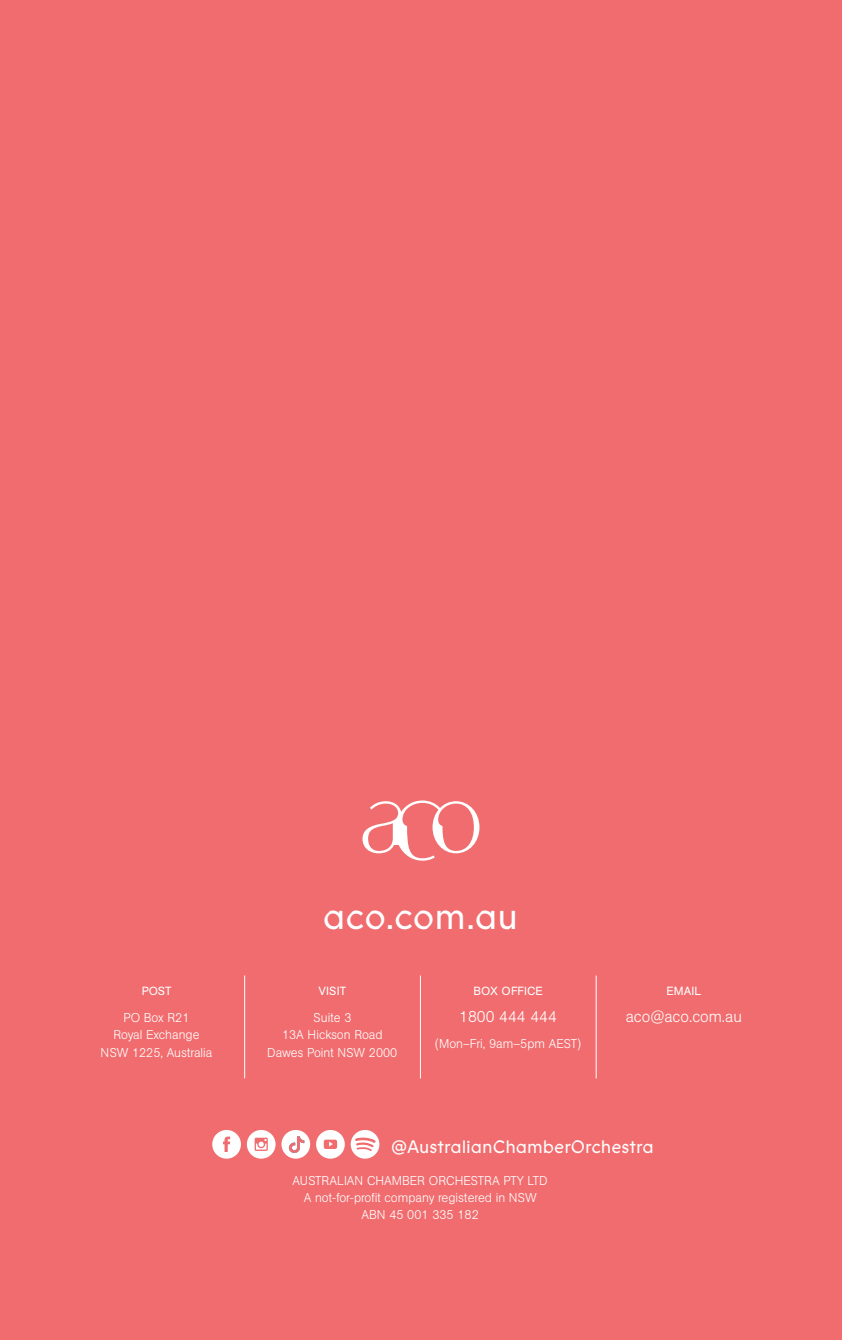
<style>
.page{position:relative;width:842px;height:1340px;background:#fff}
.page>*{position:absolute;margin:0;border:0;box-sizing:border-box;transform-origin:0 0}
.t1{font:36px "Prophet";color:#fff}
.t2{font:18px "Prophet";color:#fff}
.t3{font:300 15.75px "AG Book Std";color:#fff}
.t4{font:300 12.6px/17.1px "AG Book Std";color:#fff;text-align:center}
.t5{font:11.7px "AG Book Std";letter-spacing:.01em;color:#fff}
</style>
<div class="page">
<div style="left:0;top:0;width:842px;height:1339px;background:#f16c6e"></div>
<svg style="left:362px;top:800px;width:117px;height:60px"></svg>
<svg style="left:212px;top:1130px;width:29px;height:28px"></svg>
<svg style="left:247px;top:1130px;width:63px;height:28px"></svg>
<svg style="left:316px;top:1130px;width:29px;height:28px"></svg>
<svg style="left:351px;top:1130px;width:28px;height:28px"></svg>
<hr style="left:420px;top:975px;width:1px;height:103px;background:#fff">
<hr style="left:244px;top:975px;width:1px;height:103px;background:#fff">
<hr style="left:596px;top:975px;width:1px;height:103px;background:#fff">
<p class="t5" style="left:142px;top:983px;width:31px">POST</p>
<p class="t4" style="left:101px;top:1009px;width:113px">PO Box R21<br>Royal Exchange<br>NSW 1225, Australia</p>
<h1 class="t1" style="left:323px;top:892px;width:197px">aco.com.au</h1>
<p class="t5" style="left:318px;top:983px;width:29px">VISIT</p>
<p class="t4" style="left:267px;top:1009px;width:132px">Suite 3<br>13A Hickson Road<br>Dawes Point NSW 2000</p>
<p class="t5" style="left:473px;top:983px;width:71px">BOX OFFICE</p>
<p class="t3" style="left:459px;top:1007px;width:99px">1800 444 444</p>
<p class="t4" style="left:435px;top:1034px;width:148px">(Mon–Fri, 9am–5pm AEST)</p>
<p class="t5" style="left:666px;top:983px;width:36px">EMAIL</p>
<p class="t3" style="left:626px;top:1007px;width:118px">aco@aco.com.au</p>
<h2 class="t2" style="left:391px;top:1134px;width:264px">@AustralianChamberOrchestra</h2>
<p class="t4" style="left:293px;top:1171px;width:257px">AUSTRALIAN CHAMBER ORCHESTRA PTY LTD<br>A not-for-profit company registered in NSW<br>ABN 45 001 335 182</p>
</div>
